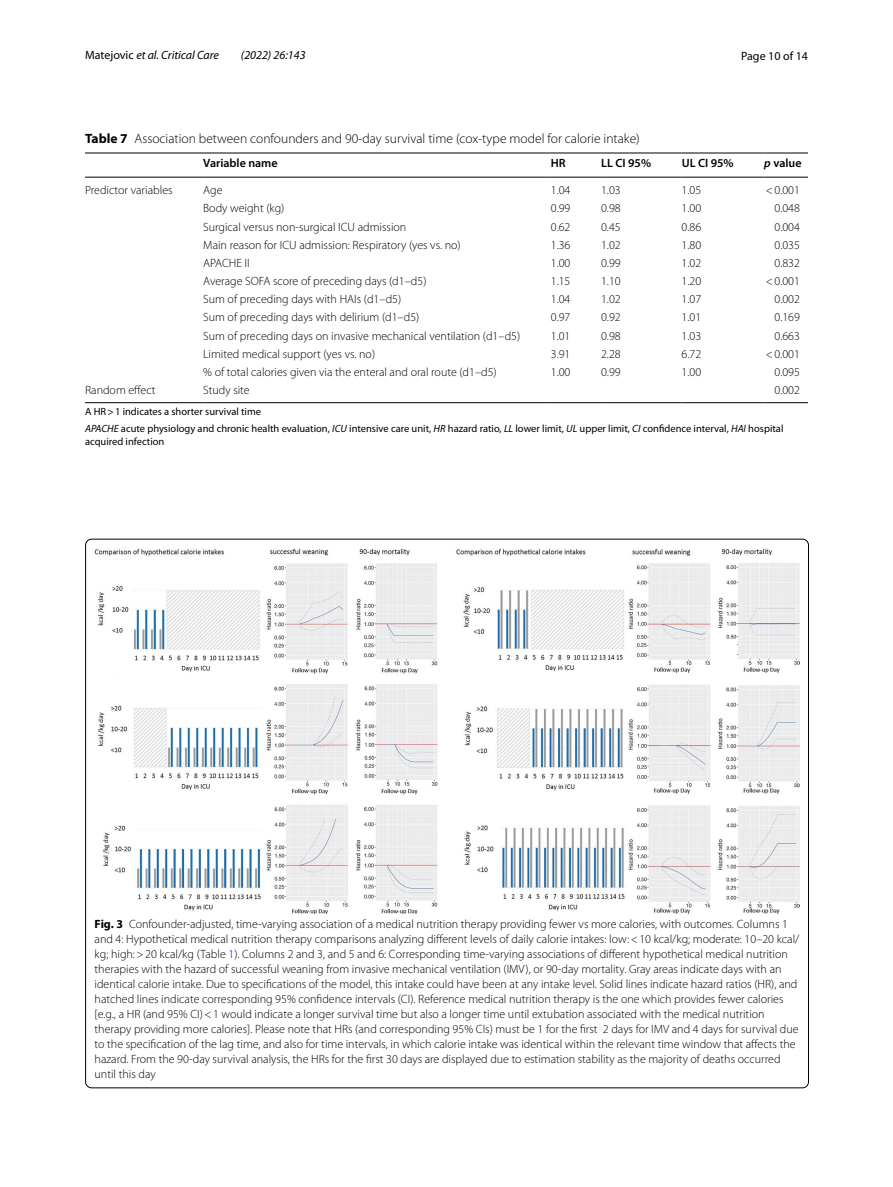
<style>
.page{position:relative;width:893px;height:1187px;background:#fff}
.page>*{position:absolute;margin:0;border:0;box-sizing:border-box;transform-origin:0 0}
.t1{font:300 13.5px "Myriad Pro";color:#000}
.t2{font:300 12px/15px "Myriad Pro";color:#000}
.t3{font:italic 12px "Myriad Pro";color:#000}
.t4{font:600 12px "Myriad Pro";color:#000}
.t5{font:12px "Myriad Pro";color:#000}
.t6{font:10.5px/17px "Myriad Pro";color:#000}
.s1{font-style:normal}
.s2{font-weight:700}
.s3{font-style:italic}
.s4{color:#00f}
</style>
<div class="page">
<hr style="left:85px;top:153px;width:118px;height:1px;background:#000">
<hr style="left:85px;top:177px;width:118px;height:1px;background:#000">
<hr style="left:203px;top:153px;width:348px;height:1px;background:#000">
<hr style="left:203px;top:177px;width:348px;height:1px;background:#000">
<hr style="left:551px;top:153px;width:50px;height:1px;background:#000">
<hr style="left:551px;top:177px;width:50px;height:1px;background:#000">
<hr style="left:601px;top:153px;width:81px;height:1px;background:#000">
<hr style="left:601px;top:177px;width:81px;height:1px;background:#000">
<hr style="left:682px;top:153px;width:82px;height:1px;background:#000">
<hr style="left:682px;top:177px;width:82px;height:1px;background:#000">
<hr style="left:764px;top:153px;width:44px;height:1px;background:#000">
<hr style="left:764px;top:177px;width:44px;height:1px;background:#000">
<hr style="left:85px;top:402px;width:118px;height:1px;background:#000">
<hr style="left:203px;top:402px;width:348px;height:1px;background:#000">
<hr style="left:551px;top:402px;width:50px;height:1px;background:#000">
<hr style="left:601px;top:402px;width:81px;height:1px;background:#000">
<hr style="left:682px;top:402px;width:82px;height:1px;background:#000">
<hr style="left:764px;top:402px;width:44px;height:1px;background:#000">
<img style="left:94px;top:548px;width:706px;height:365px">
<p class="t3" style="left:85px;top:48px;width:136px"><span class="s1">Matejovic</span> et al. Critical Care</p>
<p class="t3" style="left:241px;top:48px;width:66px">(2022) 26:143</p>
<p class="t5" style="left:741px;top:48px;width:68px">Page 10 of 14</p>
<p class="t1" style="left:85px;top:131px;width:556px"><span class="s2">Table 7</span> Association between confounders and 90-day survival time (cox-type model for calorie intake)</p>
<p class="t4" style="left:203px;top:156px;width:76px">Variable name</p>
<p class="t4" style="left:551px;top:156px;width:16px">HR</p>
<p class="t4" style="left:601px;top:156px;width:51px">LL CI 95%</p>
<p class="t4" style="left:682px;top:156px;width:54px">UL CI 95%</p>
<p class="t4" style="left:764px;top:156px;width:39px"><span class="s3">p</span> value</p>
<p class="t2" style="left:85px;top:183px;width:89px">Predictor variables</p>
<p class="t2" style="left:203px;top:183px;width:21px">Age</p>
<p class="t2" style="left:551px;top:183px;width:21px">1.04</p>
<p class="t2" style="left:601px;top:183px;width:21px">1.03</p>
<p class="t2" style="left:682px;top:183px;width:21px">1.05</p>
<p class="t2" style="left:766px;top:183px;width:36px">&lt;0.001</p>
<p class="t2" style="left:203px;top:201px;width:83px">Body weight (kg)</p>
<p class="t2" style="left:551px;top:201px;width:21px">0.99</p>
<p class="t2" style="left:601px;top:201px;width:21px">0.98</p>
<p class="t2" style="left:682px;top:201px;width:21px">1.00</p>
<p class="t2" style="left:774px;top:201px;width:27px">0.048</p>
<p class="t2" style="left:203px;top:219px;width:205px">Surgical versus non-surgical ICU admission</p>
<p class="t2" style="left:551px;top:219px;width:21px">0.62</p>
<p class="t2" style="left:601px;top:219px;width:21px">0.45</p>
<p class="t2" style="left:682px;top:219px;width:21px">0.86</p>
<p class="t2" style="left:774px;top:219px;width:27px">0.004</p>
<p class="t2" style="left:203px;top:237px;width:259px">Main reason for ICU admission: Respiratory (yes vs. no)</p>
<p class="t2" style="left:551px;top:237px;width:21px">1.36</p>
<p class="t2" style="left:601px;top:237px;width:21px">1.02</p>
<p class="t2" style="left:682px;top:237px;width:21px">1.80</p>
<p class="t2" style="left:774px;top:237px;width:27px">0.035</p>
<p class="t2" style="left:203px;top:255px;width:48px">APACHE II</p>
<p class="t2" style="left:551px;top:255px;width:21px">1.00</p>
<p class="t2" style="left:601px;top:255px;width:21px">0.99</p>
<p class="t2" style="left:682px;top:255px;width:21px">1.02</p>
<p class="t2" style="left:774px;top:255px;width:27px">0.832</p>
<p class="t2" style="left:203px;top:274px;width:225px">Average SOFA score of preceding days (d1–d5)</p>
<p class="t2" style="left:551px;top:274px;width:21px">1.15</p>
<p class="t2" style="left:601px;top:274px;width:21px">1.10</p>
<p class="t2" style="left:682px;top:274px;width:21px">1.20</p>
<p class="t2" style="left:766px;top:274px;width:36px">&lt;0.001</p>
<p class="t2" style="left:203px;top:292px;width:199px">Sum of preceding days with HAIs (d1–d5)</p>
<p class="t2" style="left:551px;top:292px;width:21px">1.04</p>
<p class="t2" style="left:601px;top:292px;width:21px">1.02</p>
<p class="t2" style="left:682px;top:292px;width:21px">1.07</p>
<p class="t2" style="left:774px;top:292px;width:27px">0.002</p>
<p class="t2" style="left:203px;top:310px;width:218px">Sum of preceding days with delirium (d1–d5)</p>
<p class="t2" style="left:551px;top:310px;width:21px">0.97</p>
<p class="t2" style="left:601px;top:310px;width:21px">0.92</p>
<p class="t2" style="left:682px;top:310px;width:21px">1.01</p>
<p class="t2" style="left:774px;top:310px;width:27px">0.169</p>
<p class="t2" style="left:203px;top:328px;width:318px">Sum of preceding days on invasive mechanical ventilation (d1–d5)</p>
<p class="t2" style="left:551px;top:328px;width:21px">1.01</p>
<p class="t2" style="left:601px;top:328px;width:21px">0.98</p>
<p class="t2" style="left:682px;top:328px;width:21px">1.03</p>
<p class="t2" style="left:774px;top:328px;width:27px">0.663</p>
<p class="t2" style="left:203px;top:346px;width:173px">Limited medical support (yes vs. no)</p>
<p class="t2" style="left:551px;top:346px;width:21px">3.91</p>
<p class="t2" style="left:601px;top:346px;width:21px">2.28</p>
<p class="t2" style="left:682px;top:346px;width:21px">6.72</p>
<p class="t2" style="left:766px;top:346px;width:36px">&lt;0.001</p>
<p class="t2" style="left:203px;top:364px;width:295px">% of total calories given via the enteral and oral route (d1–d5)</p>
<p class="t2" style="left:551px;top:364px;width:21px">1.00</p>
<p class="t2" style="left:601px;top:364px;width:21px">0.99</p>
<p class="t2" style="left:682px;top:364px;width:21px">1.00</p>
<p class="t2" style="left:774px;top:364px;width:27px">0.095</p>
<p class="t2" style="left:85px;top:383px;width:72px">Random effect</p>
<p class="t2" style="left:203px;top:383px;width:48px">Study site</p>
<p class="t2" style="left:774px;top:383px;width:27px">0.002</p>
<p class="t6" style="left:85px;top:403px;width:700px">A HR&gt;1 indicates a shorter survival time<br><span class="s3">APACHE</span> acute physiology and chronic health evaluation, <span class="s3">ICU</span> intensive care unit, <span class="s3">HR</span> hazard ratio, <span class="s3">LL</span> lower limit, <span class="s3">UL</span> upper limit, <span class="s3">CI</span> confidence interval, <span class="s3">HAI</span> hospital</p>
<p class="t6" style="left:85px;top:433px;width:81px">acquired infection</p>
<p class="t2" style="left:95px;top:917px;width:706px"><span class="s2">Fig. 3</span> Confounder-adjusted, time-varying association of a medical nutrition therapy providing fewer vs more calories, with outcomes. Columns 1 and 4: Hypothetical medical nutrition therapy comparisons analyzing different levels of daily calorie intakes: low:&lt;10 kcal/kg; moderate: 10–20 kcal/ kg; high:&gt;20 kcal/kg (Table <span class="s4">1</span>). Columns 2 and 3, and 5 and 6: Corresponding time-varying associations of different hypothetical medical nutrition therapies with the hazard of successful weaning from invasive mechanical ventilation (IMV), or 90-day mortality. Gray areas indicate days with an identical calorie intake. Due to specifications of the model, this intake could have been at any intake level. Solid lines indicate hazard ratios (HR), and hatched lines indicate corresponding 95% confidence intervals (CI). Reference medical nutrition therapy is the one which provides fewer calories [e.g., a HR (and 95% CI)&lt;1 would indicate a longer survival time but also a longer time until extubation associated with the medical nutrition therapy providing more calories]. Please note that HRs (and corresponding 95% CIs) must be 1 for the first 2 days for IMV and 4 days for survival due to the specification of the lag time, and also for time intervals, in which calorie intake was identical within the relevant time window that affects the hazard. From the 90-day survival analysis, the HRs for the first 30 days are displayed due to estimation stability as the majority of deaths occurred until this day</p>
</div>
